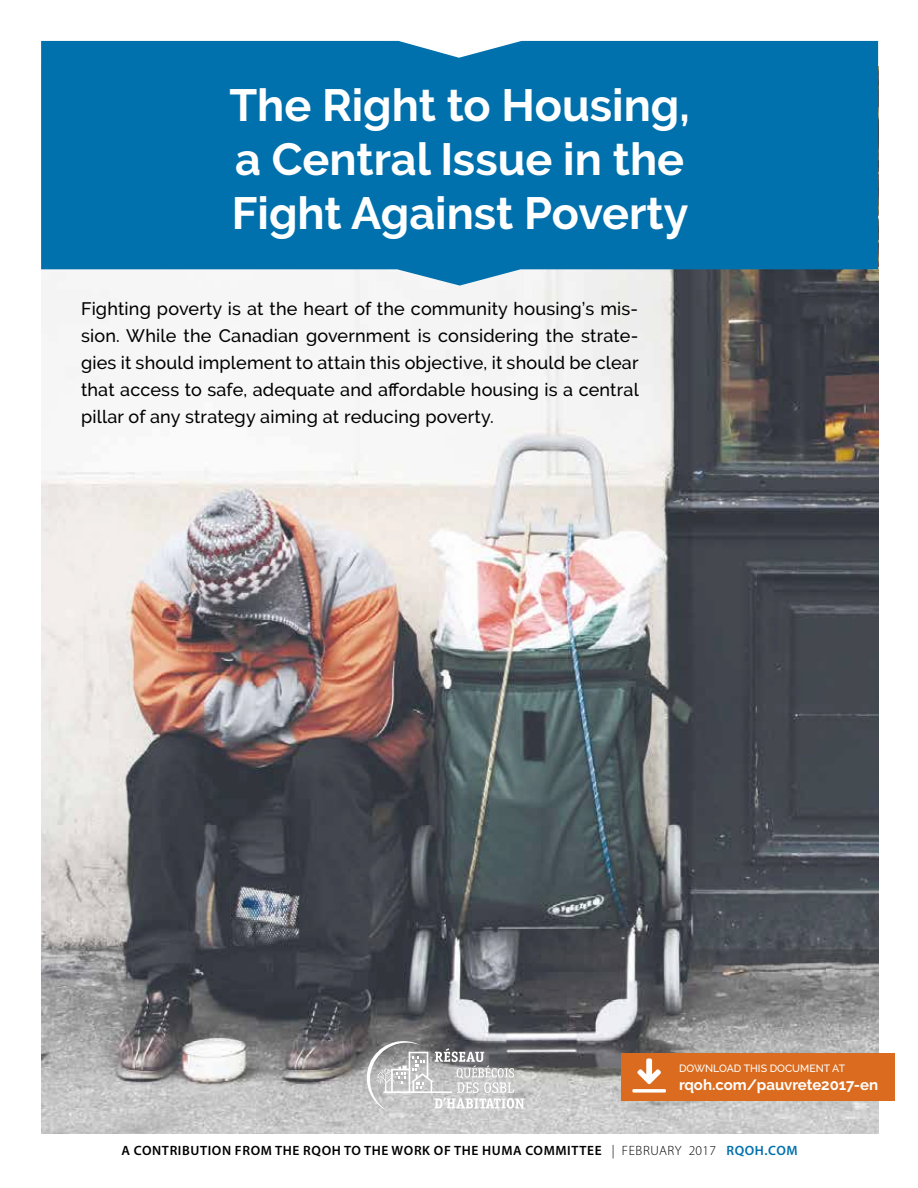
<style>
.page{position:relative;width:918px;height:1188px;background:#fff}
.page>*{position:absolute;margin:0;border:0;box-sizing:border-box;transform-origin:0 0}
.t1{font:700 45px/54px "Raleway";color:#fff}
.t2{font:500 18px/27px "Raleway";letter-spacing:.01em;color:#000;text-align:justify}
.t3{font:700 15px "Raleway";color:#fff}
.t4{font:600 13.5px "Myriad Pro";letter-spacing:.045em;color:#000}
.t5{font:500 10.5px "Raleway";color:#fff}
.s1{font-weight:300}
.s2{color:#0071ad}
</style>
<div class="page">
<img style="left:41px;top:286px;width:837px;height:848px">
<svg style="left:41px;top:41px;width:837px;height:245px;background:#0e77af"></svg>
<svg style="left:367px;top:1041px;width:157px;height:71px;background:#b2b3b3"></svg>
<div style="left:621px;top:1053px;width:274px;height:48px;background:#db6c1f"></div>
<svg style="left:632px;top:1058px;width:34px;height:35px"></svg>
<h1 class="t1" style="left:229px;top:78px;width:462px">The Right to Housing, a Central Issue in the<br>Fight Against Poverty</h1>
<p class="t2" style="left:81px;top:295px;width:559px">Fighting poverty is at the heart of the community housing’s mis&shy;sion. While the Canadian government is considering the strate&shy;gies it should implement to attain this objective, it should be clear that access to safe, adequate and affordable housing is a central pillar of any strategy aiming at reducing poverty.</p>
<p class="t5" style="left:679px;top:1062px;width:168px">DOWNLOAD THIS DOCUMENT AT</p>
<p class="t3" style="left:679px;top:1076px;width:201px">rqoh.com/pauvrete2017-en</p>
<p class="t4" style="left:122px;top:1142px;width:678px">A CONTRIBUTION FROM THE RQOH TO THE WORK OF THE HUMA COMMITTEE <span class="s1">| FEBRUARY 2017</span> <span class="s2">RQOH.COM</span></p>
</div>
